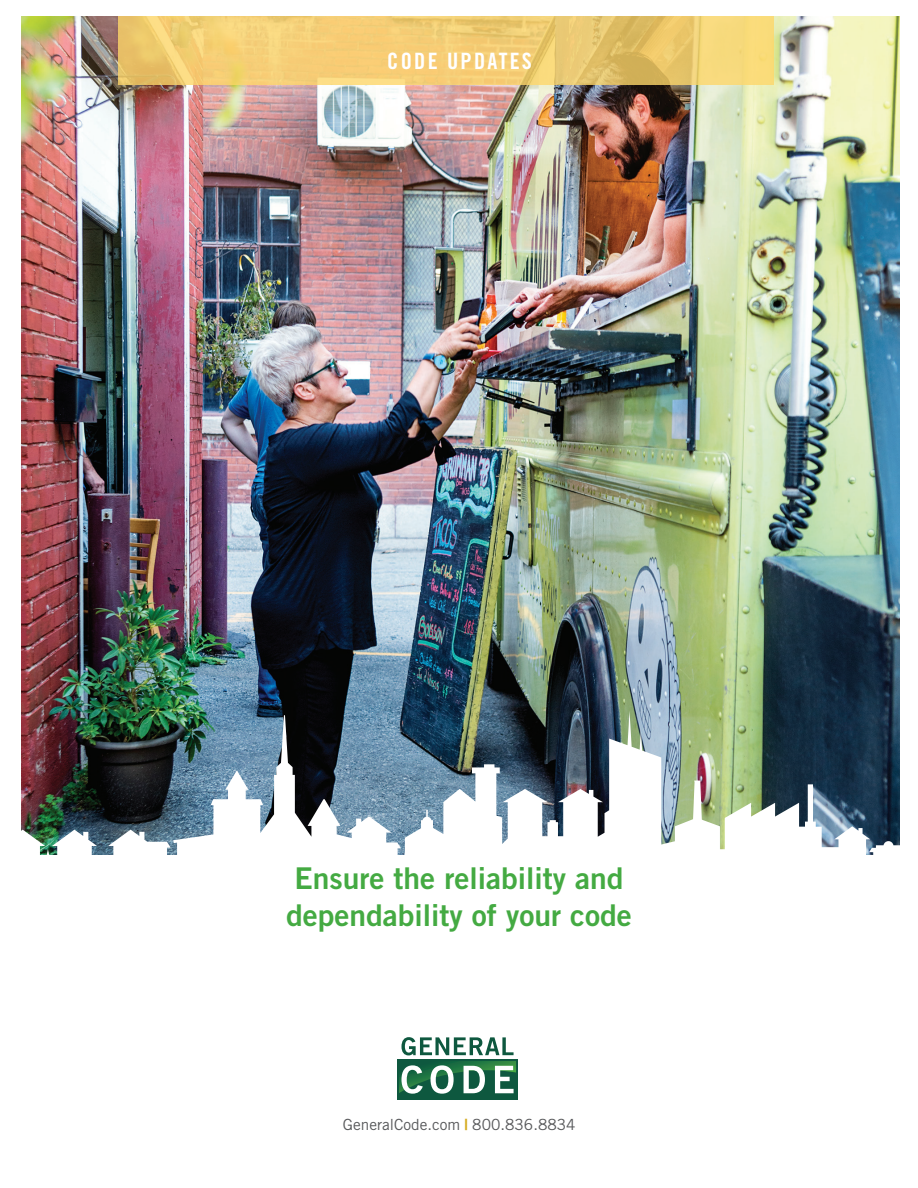
<style>
.page{position:relative;width:918px;height:1188px;background:#fff}
.page>*{position:absolute;margin:0;border:0;box-sizing:border-box;transform-origin:0 0}
.t1{font:30px "Trade Gothic LT Pro Bd 2";color:#44aa42}
.t2{font:22.5px "Trade Gothic LT Pro Bd Cn 20";letter-spacing:.1em;color:#fff}
.Body{font:15.3px "Trade Gothic LT Std";color:#57585a}
.s1{font-family:"Trade Gothic LT Pro";font-weight:700;color:#d5ac21}
</style>
<div class="page">
<img style="left:22px;top:16px;width:877px;height:695px">
<svg style="left:118px;top:16px;width:656px;height:69px;background:#f0cc72"></svg>
<img style="left:21px;top:711px;width:879px;height:144px">
<div style="left:397px;top:1059px;width:121px;height:41px;background:#0e583f"></div>
<img style="left:399px;top:1061px;width:117px;height:32px">
<svg style="left:401px;top:1037px;width:113px;height:18px"></svg>
<svg style="left:401px;top:1065px;width:22px;height:29px"></svg>
<svg style="left:431px;top:1065px;width:23px;height:29px"></svg>
<svg style="left:464px;top:1066px;width:21px;height:27px"></svg>
<svg style="left:495px;top:1066px;width:19px;height:27px"></svg>
<p class="t2" style="left:387px;top:47px;width:146px">CODE UPDATES</p>
<p class="t1" style="left:294px;top:859px;width:331px">Ensure the reliability and</p>
<p class="t1" style="left:286px;top:897px;width:347px">dependability of your code</p>
<p class="Body" style="left:343px;top:1116px;width:234px">GeneralCode.com <span class="s1">|</span> 800.836.8834</p>
</div>
